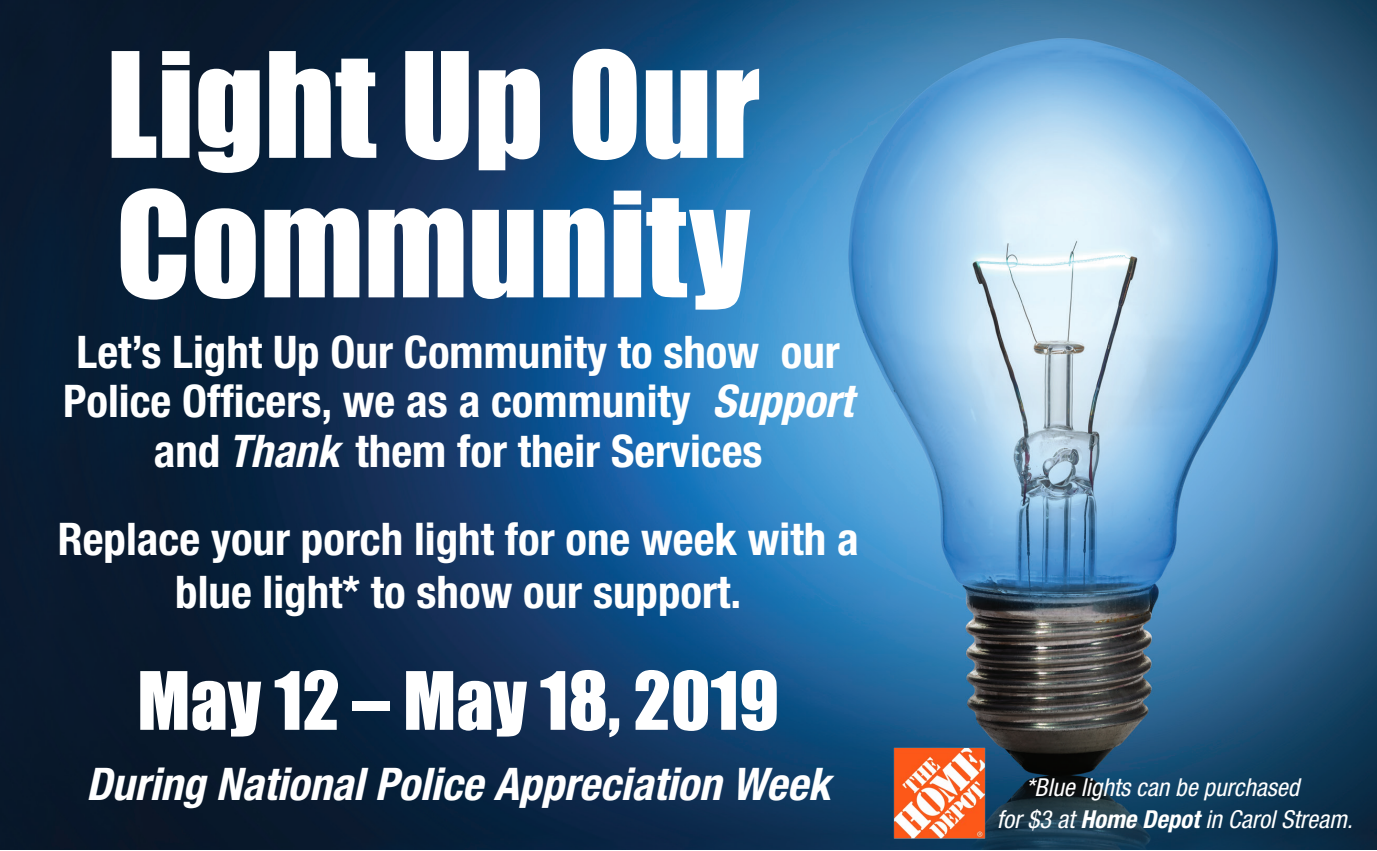
<style>
.page{position:relative;width:1377px;height:851px;background:#fff}
.page>*{position:absolute;margin:0;border:0;box-sizing:border-box;transform-origin:0 0}
.t1{font:135px/139.5px "Impact";color:#fff}
.t2{font:74.25px "Impact";color:#fff}
.t3{font:700 condensed 45px/49.7px "Helvetica Neue LT Std";color:#fff;text-align:center}
.t4{font:italic 700 condensed 45px "Helvetica Neue LT Std";color:#fff}
.t5{font:italic condensed 24.75px/31.9px "Helvetica Neue LT Std";color:#fff}
.s1{font-style:italic}
.s2{font-weight:700}
</style>
<div class="page">
<img style="left:0;top:0;width:1377px;height:849px">
<img style="left:846px;top:699px;width:187px;height:151px">
<h1 class="t1" style="left:106px;top:32px;width:656px">Light Up Our<br>Community</h1>
<p class="t3" style="left:63px;top:326px;width:792px">Let’s Light Up Our Community to show our<br>Police Officers, we as a community <span class="s1">Support </span>and <span class="s1">Thank</span> them for their Services</p>
<p class="t3" style="left:58px;top:512px;width:802px;line-height:52.4px">Replace your porch light for one week with a blue light* to show our support.</p>
<h2 class="t2" style="left:137px;top:643px;width:643px">May 12 – May 18, 2019</h2>
<p class="t4" style="left:86px;top:756px;width:746px">During National Police Appreciation Week</p>
<p class="t5" style="left:997px;top:772px;width:358px;text-indent:29px">* Blue lights can be purchased<br>for $3 at <span class="s2">Home Depot</span> in Carol Stream.</p>
</div>
